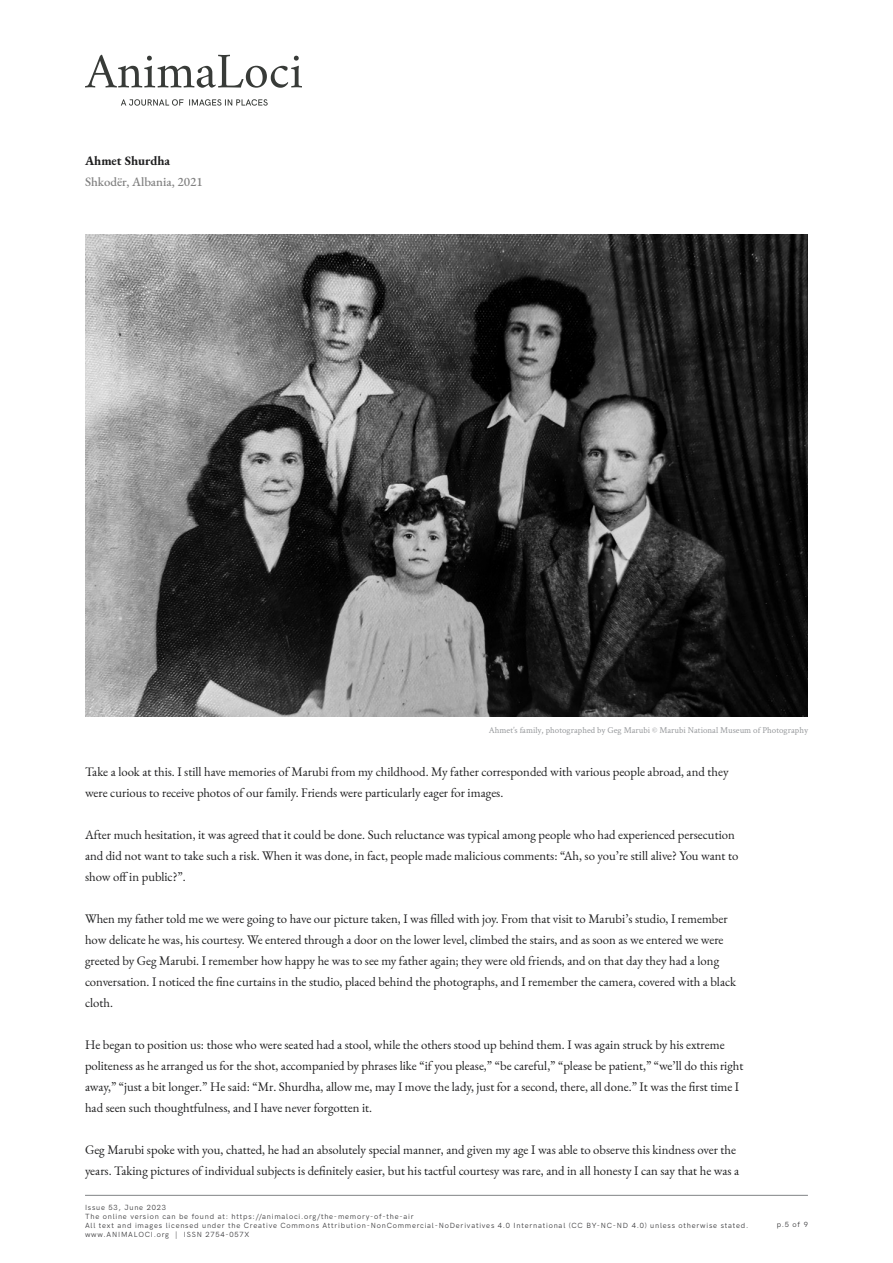
<style>
.page{position:relative;width:893px;height:1263px;background:#fff}
.page>*{position:absolute;margin:0;border:0;box-sizing:border-box;transform-origin:0 0}
.Body_text{font:12.75px/21px "EB Garamond";color:#1e1e1f}
.Body_text-2{font:500 12.75px "EB Garamond";color:#808080}
.Body_text-3{font:700 12.75px "EB Garamond";color:#1e1e1f}
.t1{font:9px "Crimson Text";color:#97999c}
.t2{font:7.5px/9px "HK Grotesk";letter-spacing:.105em;color:#313133}
</style>
<div class="page">
<svg style="left:85px;top:55px;width:217px;height:33px"></svg>
<svg style="left:121px;top:99px;width:147px;height:6px"></svg>
<hr style="left:85px;top:1195px;width:723px;height:1px;background:#818386">
<img style="left:85px;top:234px;width:723px;height:482px">
<p class="Body_text-3" style="left:85px;top:152px;width:87px">Ahmet Shurdha</p>
<p class="Body_text-2" style="left:85px;top:173px;width:119px">Shkodër, Albania, 2021</p>
<p class="t1" style="left:489px;top:724px;width:321px">Ahmet’s family, photographed by Geg Marubi © Marubi National Museum of Photography</p>
<p class="Body_text" style="left:85px;top:761px;width:645px">Take a look at this. I still have memories of Marubi from my childhood. My father corresponded with various people abroad, and they were curious to receive photos of our family. Friends were particularly eager for images.</p>
<p class="Body_text" style="left:85px;top:824px;width:655px">After much hesitation, it was agreed that it could be done. Such reluctance was typical among people who had experienced persecution and did not want to take such a risk. When it was done, in fact, people made malicious comments: “Ah, so you’re still alive? You want to show off in public?”.</p>
<p class="Body_text" style="left:85px;top:908px;width:653px">When my father told me we were going to have our picture taken, I was filled with joy. From that visit to Marubi’s studio, I remember how delicate he was, his courtesy. We entered through a door on the lower level, climbed the stairs, and as soon as we entered we were greeted by Geg Marubi. I remember how happy he was to see my father again; they were old friends, and on that day they had a long conversation. I noticed the fine curtains in the studio, placed behind the photographs, and I remember the camera, covered with a black cloth.</p>
<p class="Body_text" style="left:85px;top:1034px;width:660px">He began to position us: those who were seated had a stool, while the others stood up behind them. I was again struck by his extreme politeness as he arranged us for the shot, accompanied by phrases like “if you please,” “be careful,” “please be patient,” “we’ll do this right away,” “just a bit longer.” He said: “Mr. Shurdha, allow me, may I move the lady, just for a second, there, all done.” It was the first time I had seen such thoughtfulness, and I have never forgotten it.</p>
<p class="Body_text" style="left:85px;top:1139px;width:656px">Geg Marubi spoke with you, chatted, he had an absolutely special manner, and given my age I was able to observe this kindness over the years. Taking pictures of individual subjects is definitely easier, but his tactful courtesy was rare, and in all honesty I can say that he was a</p>
<p class="t2" style="left:85px;top:1203px;width:665px">Issue 53, June 2023<br>The online version can be found at: https://animaloci.org/the-memory-of-the-air<br>All text and images licensed under the Creative Commons Attribution-NonCommercial-NoDerivatives 4.0 International (CC BY-NC-ND 4.0) unless otherwise stated. www.ANIMALOCI.org | ISSN 2754-057X</p>
<p class="t2" style="left:777px;top:1219px;width:33px">p.5 of 9</p>
</div>
